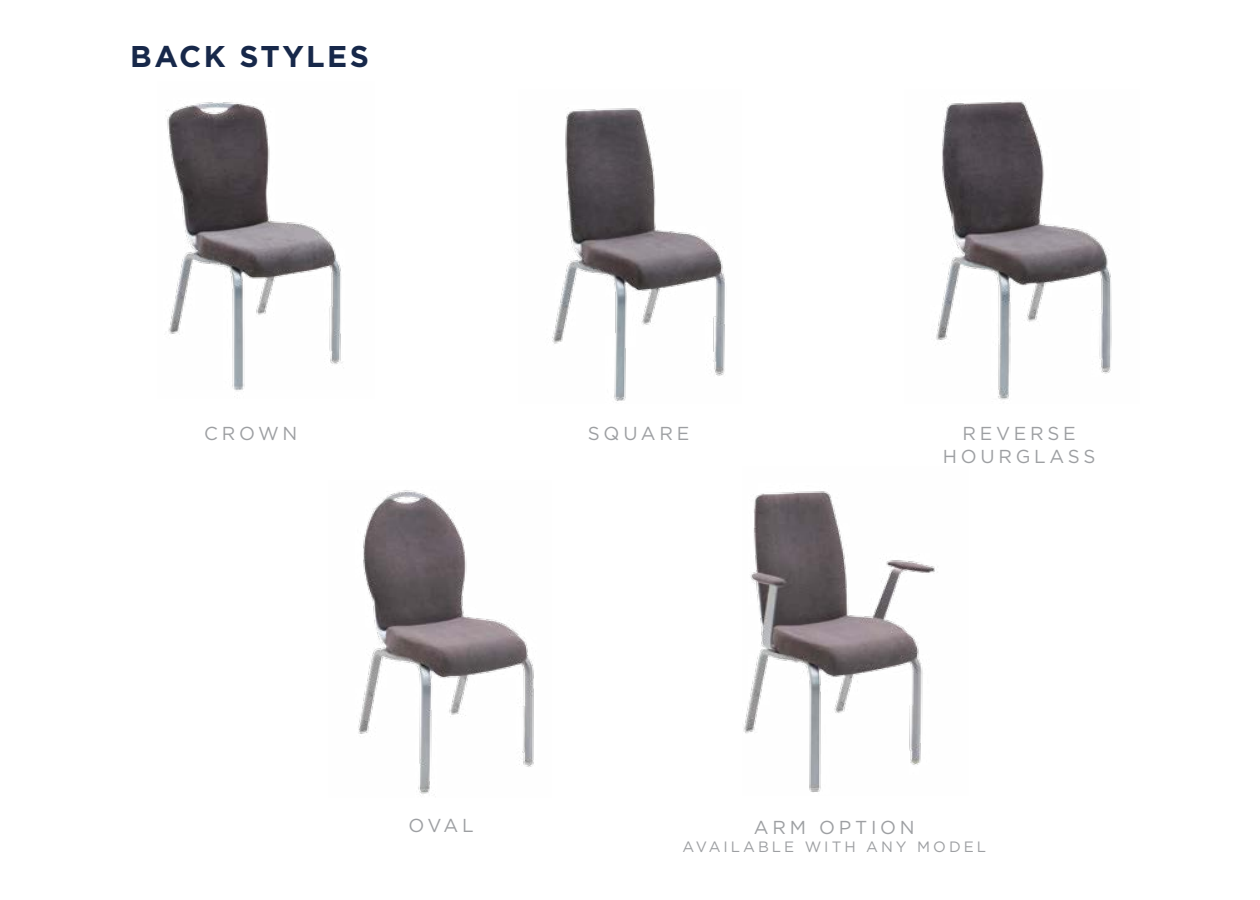
<style>
.page{position:relative;width:1260px;height:900px;background:#fff}
.page>*{position:absolute;margin:0;border:0;box-sizing:border-box;transform-origin:0 0}
.t1{font:700 30px "Gotham";letter-spacing:.08em;color:#17284a}
.t2{font:18.75px/22.5px "Gotham";letter-spacing:.2em;color:#9d9fa2;text-align:center}
.t3{font:15px "Gotham";letter-spacing:.2em;color:#9d9fa2}
</style>
<div class="page">
<img style="left:358px;top:490px;width:176px;height:304px">
<img style="left:165px;top:102px;width:178px;height:289px">
<img style="left:936px;top:100px;width:176px;height:300px">
<img style="left:552px;top:108px;width:173px;height:293px">
<img style="left:743px;top:491px;width:195px;height:301px">
<h1 class="t1" style="left:130px;top:37px;width:240px">BACK STYLES</h1>
<p class="t2" style="left:204px;top:422px;width:95px">CROWN</p>
<p class="t2" style="left:943px;top:422px;width:154px">REVERSE<br>HOURGLASS</p>
<p class="t2" style="left:588px;top:422px;width:103px">SQUARE</p>
<p class="t2" style="left:409px;top:814px;width:67px">OVAL</p>
<p class="t2" style="left:754px;top:816px;width:162px">ARM OPTION</p>
<p class="t3" style="left:683px;top:837px;width:305px">AVAILABLE WITH ANY MODEL</p>
</div>
